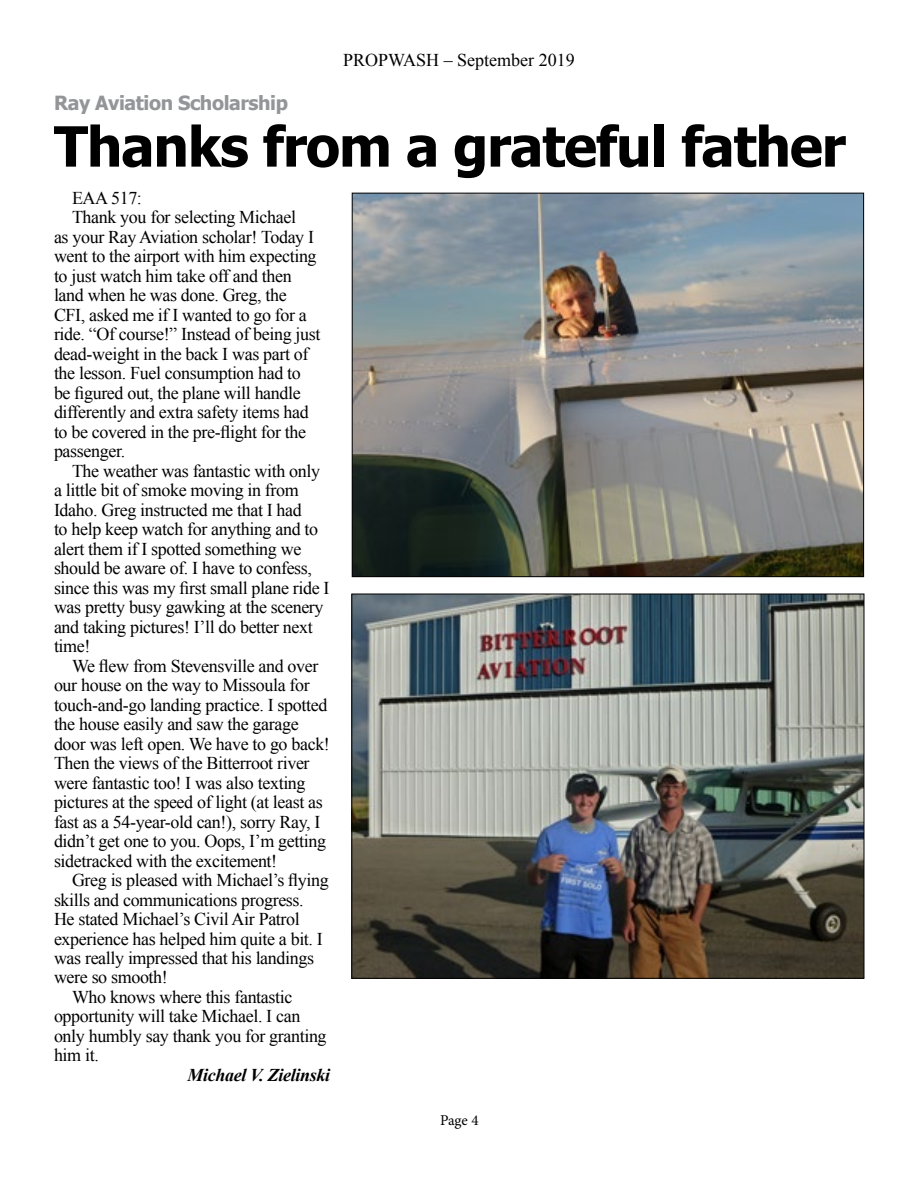
<style>
.page{position:relative;width:918px;height:1188px;background:#fff}
.page>*{position:absolute;margin:0;border:0;box-sizing:border-box;transform-origin:0 0}
.t1{font:700 55.5px "Tahoma";letter-spacing:-.02em;color:#000}
.t2{font:700 19.5px "Tahoma";letter-spacing:-.02em;color:#939598}
.t3{font:18px "Times New Roman";letter-spacing:-.02em;color:#000}
.t4{font:18px "Times New Roman";color:#000}
.t5{font:italic 700 18px "Times New Roman";letter-spacing:-.02em;color:#000}
.t6{font:15px "Minion Pro";color:#000}
</style>
<div class="page">
<img style="left:354px;top:195px;width:508px;height:380px">
<img style="left:353px;top:596px;width:509px;height:381px">
<p class="t2" style="left:54px;top:89px;width:236px">Ray Aviation Scholarship</p>
<p class="t4" style="left:343px;top:48px;width:233px">PROPWASH – September 2019</p>
<h1 class="t1" style="left:54px;top:108px;width:793px">Thanks from a grateful father</h1>
<p class="t3" style="left:72px;top:186px;width:71px">EAA 517:</p>
<p class="t3" style="left:72px;top:205px;width:226px">Thank you for selecting Michael</p>
<p class="t3" style="left:54px;top:225px;width:262px">as your Ray Aviation scholar! Today I</p>
<p class="t3" style="left:54px;top:244px;width:264px">went to the airport with him expecting</p>
<p class="t3" style="left:54px;top:264px;width:239px">to just watch him take off and then</p>
<p class="t3" style="left:54px;top:283px;width:234px">land when he was done. Greg, the</p>
<p class="t3" style="left:54px;top:303px;width:254px">CFI, asked me if I wanted to go for a</p>
<p class="t3" style="left:54px;top:322px;width:268px">ride. “Of course!” Instead of being just</p>
<p class="t3" style="left:54px;top:342px;width:256px">dead-weight in the back I was part of</p>
<p class="t3" style="left:54px;top:361px;width:248px">the lesson. Fuel consumption had to</p>
<p class="t3" style="left:54px;top:381px;width:248px">be figured out, the plane will handle</p>
<p class="t3" style="left:54px;top:400px;width:256px">differently and extra safety items had</p>
<p class="t3" style="left:54px;top:420px;width:254px">to be covered in the pre-flight for the</p>
<p class="t3" style="left:54px;top:439px;width:73px">passenger.</p>
<p class="t3" style="left:72px;top:459px;width:250px">The weather was fantastic with only</p>
<p class="t3" style="left:54px;top:478px;width:246px">a little bit of smoke moving in from</p>
<p class="t3" style="left:54px;top:498px;width:249px">Idaho. Greg instructed me that I had</p>
<p class="t3" style="left:54px;top:517px;width:266px">to help keep watch for anything and to</p>
<p class="t3" style="left:54px;top:536px;width:249px">alert them if I spotted something we</p>
<p class="t3" style="left:54px;top:556px;width:260px">should be aware of. I have to confess,</p>
<p class="t3" style="left:54px;top:575px;width:277px">since this was my first small plane ride I</p>
<p class="t3" style="left:54px;top:595px;width:271px">was pretty busy gawking at the scenery</p>
<p class="t3" style="left:54px;top:614px;width:260px">and taking pictures! I’ll do better next</p>
<p class="t3" style="left:54px;top:634px;width:38px">time!</p>
<p class="t3" style="left:72px;top:653px;width:248px">We flew from Stevensville and over</p>
<p class="t3" style="left:54px;top:673px;width:257px">our house on the way to Missoula for</p>
<p class="t3" style="left:54px;top:692px;width:275px">touch-and-go landing practice. I spotted</p>
<p class="t3" style="left:54px;top:712px;width:246px">the house easily and saw the garage</p>
<p class="t3" style="left:54px;top:731px;width:277px">door was left open. We have to go back!</p>
<p class="t3" style="left:54px;top:751px;width:257px">Then the views of the Bitterroot river</p>
<p class="t3" style="left:54px;top:770px;width:253px">were fantastic too! I was also texting</p>
<p class="t3" style="left:54px;top:790px;width:270px">pictures at the speed of light (at least as</p>
<p class="t3" style="left:54px;top:809px;width:268px">fast as a 54-year-old can!), sorry Ray, I</p>
<p class="t3" style="left:54px;top:829px;width:274px">didn’t get one to you. Oops, I’m getting</p>
<p class="t3" style="left:54px;top:848px;width:225px">sidetracked with the excitement!</p>
<p class="t3" style="left:72px;top:868px;width:258px">Greg is pleased with Michael’s flying</p>
<p class="t3" style="left:54px;top:887px;width:251px">skills and communications progress.</p>
<p class="t3" style="left:54px;top:907px;width:247px">He stated Michael’s Civil Air Patrol</p>
<p class="t3" style="left:54px;top:926px;width:270px">experience has helped him quite a bit. I</p>
<p class="t3" style="left:54px;top:946px;width:262px">was really impressed that his landings</p>
<p class="t3" style="left:54px;top:965px;width:115px">were so smooth!</p>
<p class="t3" style="left:72px;top:985px;width:222px">Who knows where this fantastic</p>
<p class="t3" style="left:54px;top:1004px;width:248px">opportunity will take Michael. I can</p>
<p class="t3" style="left:54px;top:1024px;width:274px">only humbly say thank you for granting</p>
<p class="t3" style="left:54px;top:1043px;width:46px">him it.</p>
<p class="t5" style="left:188px;top:1062px;width:144px">Michael V. Zielinski</p>
<p class="t6" style="left:440px;top:1110px;width:40px">Page 4</p>
</div>
